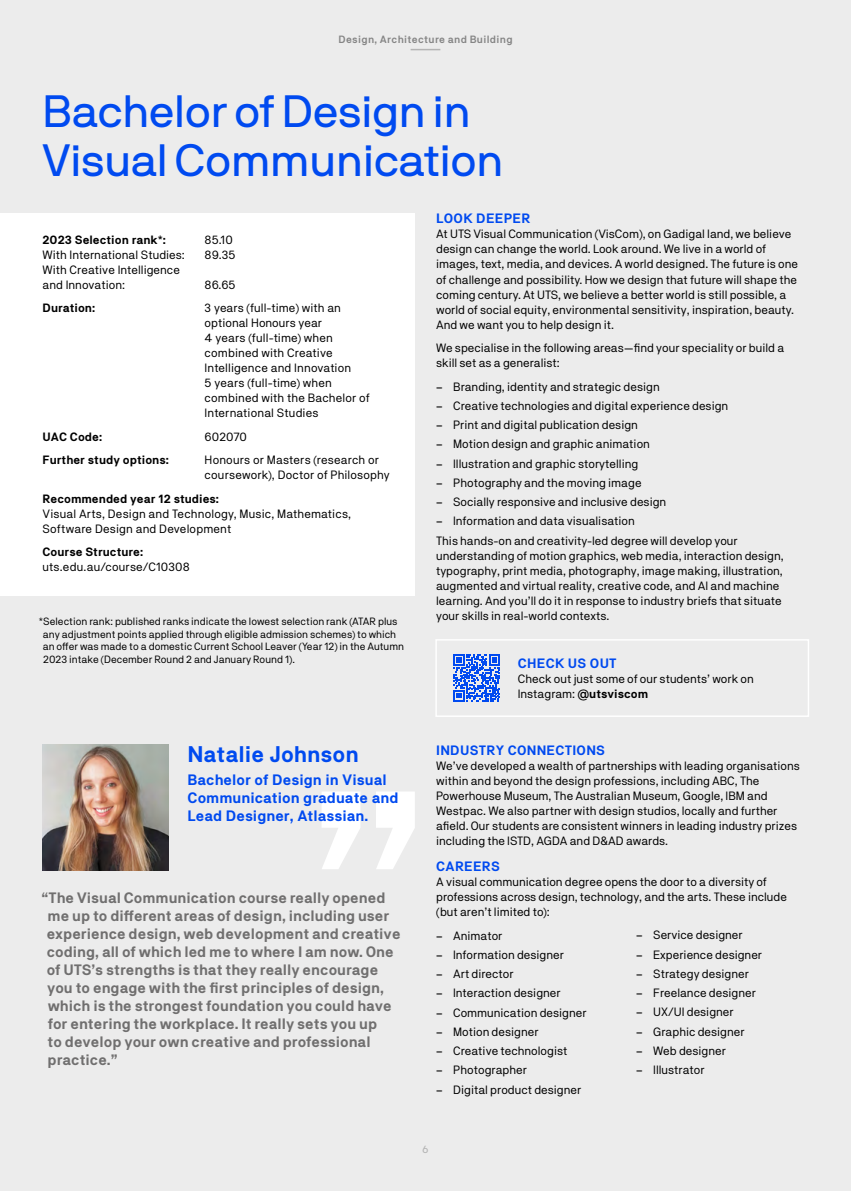
<style>
.page{position:relative;width:851px;height:1191px;background:#fff}
.page>*{position:absolute;margin:0;border:0;box-sizing:border-box;transform-origin:0 0}
.t1{font:45px/49.5px "NB International Pro";color:#004af0}
.t2{font:700 22.5px "NB Akademie";color:#004af0}
.t3{font:700 15px/18px "NB Akademie";color:#706f6f}
.t4{font:700 15px/18px "NB Akademie";color:#004af0}
.t5{font:700 13.5px "NB Akademie";letter-spacing:.02em;color:#004af0}
.t6{font:12px/15px "NB Akademie";color:#000}
.t7{font:700 12px "NB Akademie";color:#000}
.t8{font:10.5px/12.6px "NB Akademie";color:#000}
.t9{font:600 10.5px "NB Akademie";letter-spacing:.03em;color:#858585}
.t10{font:10.5px "NB International Pro";color:#b4b4b4}
.s1{font-family:"NB International Pro"}
.s2{font-weight:700}
</style>
<div class="page">
<div style="left:0;top:0;width:850px;height:1191px;background:#ececec"></div>
<div style="left:0;top:213px;width:415px;height:382px;background:#fff"></div>
<svg style="left:322px;top:792px;width:93px;height:77px"></svg>
<img style="left:43px;top:744px;width:126px;height:126px">
<div style="left:435px;top:639px;width:374px;height:78px;border:2px solid #fff"></div>
<svg style="left:453px;top:654px;width:47px;height:47px"></svg>
<hr style="left:410px;top:49px;width:30px;height:1px;background:#b4b4b4">
<p class="t9" style="left:338px;top:33px;width:176px">Design, Architecture and Building</p>
<h1 class="t1" style="left:43px;top:86px;width:462px">Bachelor of Design in<br>Visual Communication</h1>
<p class="t5" style="left:436px;top:211px;width:96px">LOOK DEEPER</p>
<p class="t6" style="left:436px;top:226px;width:363px">At UTS Visual Communication (VisCom), on Gadigal land, we believe design can change the world. Look around. We live in a world of images, text, media, and devices. A world designed. The future is one of challenge and possibility. How we design that future will shape the coming century. At UTS, we believe a better world is still possible, a world of social equity, environmental sensitivity, inspiration, beauty.<br>And we want you to help design it.</p>
<p class="t6" style="left:436px;top:340px;width:349px">We specialise in the following areas—find your speciality or build a skill set as a generalist:</p>
<p class="t6" style="left:436px;top:379px;width:225px"><span class="s1">–</span> Branding, identity and strategic design</p>
<p class="t6" style="left:436px;top:398px;width:293px"><span class="s1">–</span> Creative technologies and digital experience design</p>
<p class="t6" style="left:436px;top:417px;width:203px"><span class="s1">–</span> Print and digital publication design</p>
<p class="t6" style="left:436px;top:436px;width:215px"><span class="s1">–</span> Motion design and graphic animation</p>
<p class="t6" style="left:436px;top:456px;width:204px"><span class="s1">–</span> Illustration and graphic storytelling</p>
<p class="t6" style="left:436px;top:475px;width:207px"><span class="s1">–</span> Photography and the moving image</p>
<p class="t6" style="left:436px;top:494px;width:232px"><span class="s1">–</span> Socially responsive and inclusive design</p>
<p class="t6" style="left:436px;top:511px;width:303px;line-height:19.2px"><span class="s1">–</span> Information and data visualisation<br>This hands-on and creativity-led degree will develop your</p>
<p class="t6" style="left:436px;top:547px;width:349px">understanding of motion graphics, web media, interaction design, typography, print media, photography, image making, illustration, augmented and virtual reality, creative code, and AI and machine learning. And you’ll do it in response to industry briefs that situate your skills in real-world contexts.</p>
<p class="t7" style="left:43px;top:232px;width:125px">2023 Selection rank*:</p>
<p class="t6" style="left:205px;top:232px;width:30px">85.10</p>
<p class="t6" style="left:43px;top:247px;width:144px">With International Studies:</p>
<p class="t6" style="left:205px;top:247px;width:32px">89.35</p>
<p class="t6" style="left:43px;top:262px;width:139px">With Creative Intelligence and Innovation:</p>
<p class="t6" style="left:205px;top:277px;width:33px">86.65</p>
<p class="t7" style="left:43px;top:301px;width:54px">Duration:</p>
<p class="t6" style="left:205px;top:300px;width:167px">3 years (full-time) with an optional Honours year<br>4 years (full-time) when combined with Creative<br>Intelligence and Innovation<br>5 years (full-time) when combined with the Bachelor of<br>International Studies</p>
<p class="t7" style="left:43px;top:429px;width:61px">UAC Code:</p>
<p class="t6" style="left:205px;top:429px;width:44px">602070</p>
<p class="t7" style="left:43px;top:453px;width:128px">Further study options:</p>
<p class="t6" style="left:205px;top:452px;width:187px">Honours or Masters (research or coursework), Doctor of Philosophy</p>
<p class="t7" style="left:43px;top:491px;width:178px">Recommended year 12 studies:</p>
<p class="t6" style="left:43px;top:506px;width:310px">Visual Arts, Design and Technology, Music, Mathematics,<br>Software Design and Development</p>
<p class="t7" style="left:43px;top:545px;width:102px">Course Structure:</p>
<p class="t6" style="left:43px;top:559px;width:149px">uts.edu.au/course/C10308</p>
<p class="t8" style="left:43px;top:615px;width:362px;text-indent:-4px">*Selection rank: published ranks indicate the lowest selection rank (ATAR plus any adjustment points applied through eligible admission schemes) to which an offer was made to a domestic Current School Leaver (Year 12) in the Autumn 2023 intake (December Round 2 and January Round 1).</p>
<p class="t5" style="left:517px;top:655px;width:100px">CHECK US OUT</p>
<p class="t6" style="left:517px;top:671px;width:237px">Check out just some of our students’ work on<br>Instagram: <span class="s2">@utsviscom</span></p>
<h2 class="t2" style="left:187px;top:741px;width:173px">Natalie Johnson</h2>
<p class="t4" style="left:187px;top:770px;width:212px">Bachelor of Design in Visual<br>Communication graduate and<br>Lead Designer, Atlassian.</p>
<p class="t3" style="left:47px;top:888px;width:355px;text-indent:-5px">“The Visual Communication course really opened me up to different areas of design, including user experience design, web development and creative coding, all of which led me to where I am now. One of UTS’s strengths is that they really encourage you to engage with the first principles of design, which is the strongest foundation you could have for entering the workplace. It really sets you up<br>to develop your own creative and professional practice.”</p>
<p class="t5" style="left:436px;top:742px;width:170px">INDUSTRY CONNECTIONS</p>
<p class="t6" style="left:436px;top:758px;width:365px">We’ve developed a wealth of partnerships with leading organisations within and beyond the design professions, including ABC, The Powerhouse Museum, The Australian Museum, Google, IBM and Westpac. We also partner with design studios, locally and further afield. Our students are consistent winners in leading industry prizes including the ISTD, AGDA and D&amp;AD awards.</p>
<p class="t5" style="left:436px;top:858px;width:65px">CAREERS</p>
<p class="t6" style="left:436px;top:874px;width:352px">A visual communication degree opens the door to a diversity of professions across design, technology, and the arts. These include (but aren’t limited to):</p>
<p class="t6" style="left:436px;top:927px;width:68px"><span class="s1">–</span> Animator</p>
<p class="t6" style="left:436px;top:947px;width:129px"><span class="s1">–</span> Information designer</p>
<p class="t6" style="left:436px;top:966px;width:79px"><span class="s1">–</span> Art director</p>
<p class="t6" style="left:436px;top:985px;width:126px"><span class="s1">–</span> Interaction designer</p>
<p class="t6" style="left:436px;top:1004px;width:152px"><span class="s1">–</span> Communication designer</p>
<p class="t6" style="left:436px;top:1023px;width:104px"><span class="s1">–</span> Motion designer</p>
<p class="t6" style="left:436px;top:1043px;width:133px"><span class="s1">–</span> Creative technologist</p>
<p class="t6" style="left:436px;top:1062px;width:92px"><span class="s1">–</span> Photographer</p>
<p class="t6" style="left:436px;top:1081px;width:147px"><span class="s1">–</span> Digital product designer</p>
<p class="t6" style="left:636px;top:927px;width:108px"><span class="s1">–</span> Service designer</p>
<p class="t6" style="left:636px;top:946px;width:127px"><span class="s1">–</span> Experience designer</p>
<p class="t6" style="left:636px;top:966px;width:114px"><span class="s1">–</span> Strategy designer</p>
<p class="t6" style="left:636px;top:985px;width:121px"><span class="s1">–</span> Freelance designer</p>
<p class="t6" style="left:636px;top:1004px;width:99px"><span class="s1">–</span> UX/UI designer</p>
<p class="t6" style="left:636px;top:1023px;width:110px"><span class="s1">–</span> Graphic designer</p>
<p class="t6" style="left:636px;top:1043px;width:91px"><span class="s1">–</span> Web designer</p>
<p class="t6" style="left:636px;top:1062px;width:70px"><span class="s1">–</span> Illustrator</p>
<p class="t10" style="left:422px;top:1143px;width:7px">6</p>
</div>
